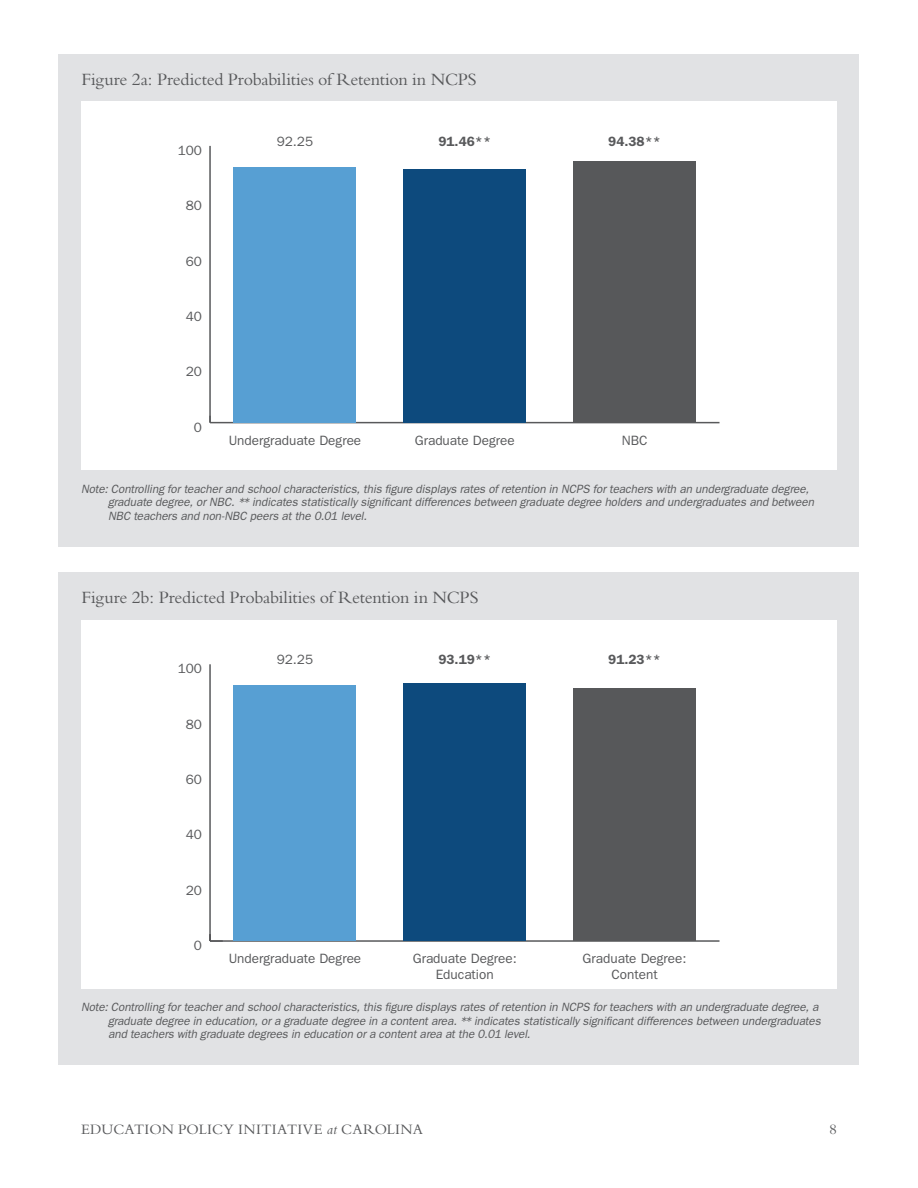
<style>
.page{position:relative;width:918px;height:1188px;background:#fff}
.page>*{position:absolute;margin:0;border:0;box-sizing:border-box;transform-origin:0 0}
.Body_Copy{font:18px "Bembo";letter-spacing:-.01em;color:#57585a}
.t1{font:15px "Bembo";letter-spacing:.015em;color:#57585a}
.t2{font:13.5px/16.2px "Franklin Gothic";color:#58595b;text-align:center}
.t3{font:600 13.5px "Franklin Gothic";color:#58595b}
.Note{font:italic 12px/13.5px "Franklin Gothic";letter-spacing:-.005em;color:#57585a}
.s1{font-style:italic}
</style>
<div class="page">
<div style="left:59px;top:54px;width:800px;height:493px;background:#e1e2e4"></div>
<div style="left:82px;top:102px;width:755px;height:368px;background:#fff"></div>
<hr style="left:210px;top:422px;width:510px;height:1px;background:#58595b">
<hr style="left:209px;top:146px;width:2px;height:277px;background:#58595b">
<div style="left:234px;top:167px;width:122px;height:256px;background:#579fd3"></div>
<div style="left:404px;top:170px;width:122px;height:253px;background:#0d4a7d"></div>
<div style="left:573px;top:161px;width:123px;height:262px;background:#57585a"></div>
<div style="left:59px;top:572px;width:800px;height:493px;background:#e1e2e4"></div>
<div style="left:82px;top:620px;width:755px;height:368px;background:#fff"></div>
<hr style="left:210px;top:940px;width:510px;height:2px;background:#58595b">
<hr style="left:209px;top:664px;width:2px;height:277px;background:#58595b">
<svg style="left:211px;top:940px;width:12px;height:2px"></svg>
<div style="left:234px;top:686px;width:122px;height:255px;background:#579fd3"></div>
<div style="left:404px;top:683px;width:122px;height:258px;background:#0d4a7d"></div>
<div style="left:573px;top:689px;width:123px;height:252px;background:#57585a"></div>
<p class="Body_Copy" style="left:82px;top:69px;width:397px">Figure 2a: Predicted Probabilities of Retention in NCPS</p>
<p class="t2" style="left:178px;top:142px;width:26px">100</p>
<p class="t2" style="left:186px;top:197px;width:18px">80</p>
<p class="t2" style="left:186px;top:253px;width:18px">60</p>
<p class="t2" style="left:186px;top:308px;width:18px">40</p>
<p class="t2" style="left:186px;top:363px;width:18px">20</p>
<p class="t2" style="left:194px;top:419px;width:10px">0</p>
<p class="t2" style="left:277px;top:133px;width:38px">92.25</p>
<p class="t2" style="left:229px;top:432px;width:134px">Undergraduate Degree</p>
<p class="t3" style="left:438px;top:133px;width:54px">91.46**</p>
<p class="t2" style="left:415px;top:432px;width:101px">Graduate Degree</p>
<p class="t3" style="left:608px;top:133px;width:54px">94.38**</p>
<p class="t2" style="left:622px;top:432px;width:27px">NBC</p>
<p class="Note" style="left:108px;top:482px;width:708px;text-indent:-27px">Note: Controlling for teacher and school characteristics, this figure displays rates of retention in NCPS for teachers with an undergraduate degree, graduate degree, or NBC. ** indicates statistically significant differences between graduate degree holders and undergraduates and between<br>NBC teachers and non-NBC peers at the 0.01 level.</p>
<p class="Body_Copy" style="left:82px;top:587px;width:398px">Figure 2b: Predicted Probabilities of Retention in NCPS</p>
<p class="t2" style="left:178px;top:660px;width:26px">100</p>
<p class="t2" style="left:186px;top:716px;width:18px">80</p>
<p class="t2" style="left:186px;top:771px;width:18px">60</p>
<p class="t2" style="left:186px;top:826px;width:18px">40</p>
<p class="t2" style="left:186px;top:882px;width:18px">20</p>
<p class="t2" style="left:194px;top:937px;width:10px">0</p>
<p class="t2" style="left:277px;top:651px;width:38px">92.25</p>
<p class="t3" style="left:438px;top:652px;width:54px">93.19**</p>
<p class="t3" style="left:608px;top:652px;width:54px">91.23**</p>
<p class="t2" style="left:229px;top:950px;width:134px">Undergraduate Degree</p>
<p class="t2" style="left:413px;top:950px;width:105px">Graduate Degree:<br>Education</p>
<p class="t2" style="left:583px;top:950px;width:105px">Graduate Degree:<br>Content</p>
<p class="Note" style="left:108px;top:1000px;width:714px;text-indent:-27px">Note: Controlling for teacher and school characteristics, this figure displays rates of retention in NCPS for teachers with an undergraduate degree, a graduate degree in education, or a graduate degree in a content area. ** indicates statistically significant differences between undergraduates and teachers with graduate degrees in education or a content area at the 0.01 level.</p>
<p class="t1" style="left:81px;top:1121px;width:344px">EDUCATION POLICY INITIATIVE <span class="s1">at</span> CAROLINA</p>
<p class="t1" style="left:830px;top:1121px;width:9px">8</p>
</div>
